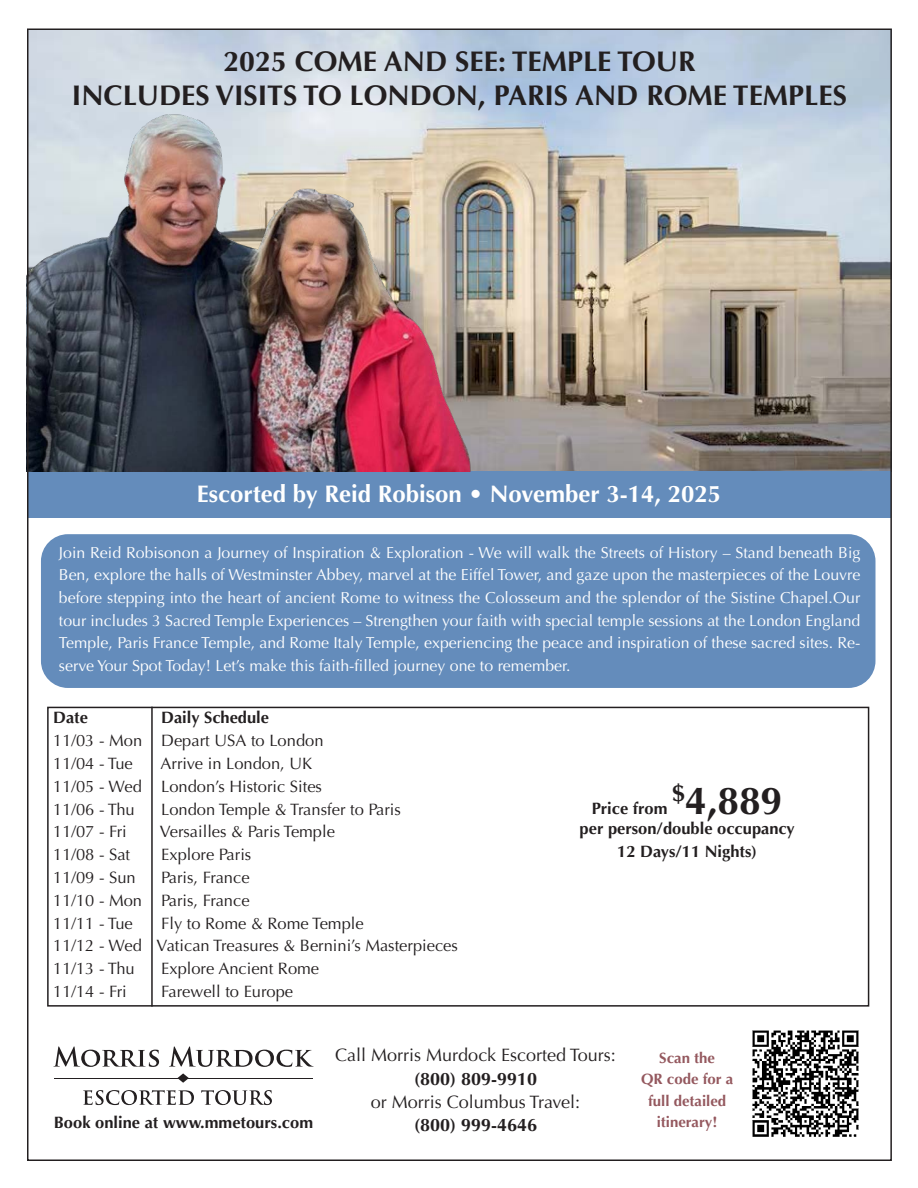
<style>
.page{position:relative;width:918px;height:1188px;background:#fff}
.page>*{position:absolute;margin:0;border:0;box-sizing:border-box;transform-origin:0 0}
.t1{font:700 39px "Optima";color:#231f20}
.t2{font:700 28.5px "Optima";color:#231f20}
.t3{font:700 24px "Optima";color:#fff}
.t4{font:18px "Optima";color:#231f20}
.t5{font:700 18px "Optima";color:#231f20}
.t6{font:16.5px "Optima";color:#231f20}
.t7{font:700 16.5px "Optima";color:#231f20}
.t8{font:15.9px/22.6px "Optima";color:#fff;text-align:justify}
.t9{font:700 15px/21.5px "Optima";color:#94585e;text-align:center}
</style>
<div class="page">
<img style="left:30px;top:31px;width:859px;height:440px">
<hr style="left:54px;top:1078px;width:258px;height:1px;background:#231f20">
<svg style="left:177px;top:1073px;width:12px;height:10px"></svg>
<svg style="left:83px;top:1090px;width:111px;height:15px"></svg>
<svg style="left:201px;top:1090px;width:71px;height:15px"></svg>
<svg style="left:53px;top:1046px;width:106px;height:21px"></svg>
<svg style="left:169px;top:1046px;width:145px;height:21px"></svg>
<img style="left:752px;top:1030px;width:107px;height:107px">
<div style="left:27px;top:471px;width:864px;height:47px;background:#648cbb"></div>
<div style="left:47px;top:707px;width:822px;height:300px;border:2px solid #231f20"></div>
<hr style="left:151px;top:707px;width:2px;height:300px;background:#231f20">
<div style="left:41px;top:534px;width:834px;height:154px;background:#648cbb;border-radius:27px"></div>
<img style="left:30px;top:114px;width:440px;height:357px">
<p class="t2" style="left:223px;top:44px;width:473px">2025 COME AND SEE: TEMPLE TOUR</p>
<p class="t2" style="left:72px;top:79px;width:776px">INCLUDES VISITS TO LONDON, PARIS AND ROME TEMPLES</p>
<p class="t3" style="left:197px;top:480px;width:526px">Escorted by Reid Robison • November 3-14, 2025</p>
<p class="t8" style="left:59px;top:541px;width:803px">Join Reid Robisonon a Journey of Inspiration &amp; Exploration - We will walk the Streets of History – Stand beneath Big Ben, explore the halls of Westminster Abbey, marvel at the Eiffel Tower, and gaze upon the masterpieces of the Louvre before stepping into the heart of ancient Rome to witness the Colosseum and the splendor of the Sistine Chapel.Our tour includes 3 Sacred Temple Experiences – Strengthen your faith with special temple sessions at the London England Temple, Paris France Temple, and Rome Italy Temple, experiencing the peace and inspiration of these sacred sites. Re&shy;serve Your Spot Today! Let’s make this faith-filled journey one to remember.</p>
<p class="t7" style="left:53px;top:708px;width:36px">Date</p>
<p class="t7" style="left:161px;top:708px;width:109px">Daily Schedule</p>
<p class="t6" style="left:53px;top:731px;width:272px">11/03 - Mon Depart USA to London</p>
<p class="t6" style="left:53px;top:754px;width:81px">11/04 - Tue</p>
<p class="t6" style="left:161px;top:754px;width:153px">Arrive in London, UK</p>
<p class="t6" style="left:53px;top:777px;width:270px">11/05 - Wed London’s Historic Sites</p>
<p class="t6" style="left:53px;top:799px;width:83px">11/06 - Thu</p>
<p class="t6" style="left:161px;top:799px;width:241px">London Temple &amp; Transfer to Paris</p>
<p class="t6" style="left:53px;top:822px;width:75px">11/07 - Fri</p>
<p class="t6" style="left:160px;top:822px;width:177px">Versailles &amp; Paris Temple</p>
<p class="t6" style="left:53px;top:845px;width:79px">11/08 - Sat</p>
<p class="t6" style="left:161px;top:845px;width:92px">Explore Paris</p>
<p class="t6" style="left:53px;top:868px;width:84px">11/09 - Sun</p>
<p class="t6" style="left:161px;top:868px;width:90px">Paris, France</p>
<p class="t6" style="left:53px;top:891px;width:198px">11/10 - Mon Paris, France</p>
<p class="t6" style="left:53px;top:913px;width:81px">11/11 - Tue</p>
<p class="t6" style="left:161px;top:913px;width:204px">Fly to Rome &amp; Rome Temple</p>
<p class="t6" style="left:53px;top:936px;width:406px">11/12 - Wed Vatican Treasures &amp; Bernini’s Masterpieces</p>
<p class="t6" style="left:53px;top:959px;width:83px">11/13 - Thu</p>
<p class="t6" style="left:161px;top:959px;width:160px">Explore Ancient Rome</p>
<p class="t6" style="left:53px;top:982px;width:75px">11/14 - Fri</p>
<p class="t6" style="left:161px;top:982px;width:134px">Farewell to Europe</p>
<p class="t1" style="left:672px;top:778px;width:112px"><sup>$</sup>4,889</p>
<p class="t7" style="left:580px;top:819px;width:217px">per person/double occupancy</p>
<p class="t7" style="left:617px;top:841px;width:141px">12 Days/11 Nights)</p>
<p class="t7" style="left:592px;top:799px;width:77px">Price from</p>
<p class="t4" style="left:335px;top:1045px;width:282px">Call Morris Murdock Escorted Tours:</p>
<p class="t5" style="left:414px;top:1068px;width:125px">(800) 809-9910</p>
<p class="t4" style="left:371px;top:1091px;width:211px">or Morris Columbus Travel:</p>
<p class="t5" style="left:414px;top:1115px;width:125px">(800) 999-4646</p>
<p class="t9" style="left:659px;top:1047px;width:57px">Scan the</p>
<p class="t9" style="left:641px;top:1069px;width:94px">QR code for a full detailed</p>
<p class="t7" style="left:54px;top:1113px;width:261px">Book online at www.mmetours.com</p>
<p class="t9" style="left:657px;top:1112px;width:62px">itinerary!</p>
</div>
